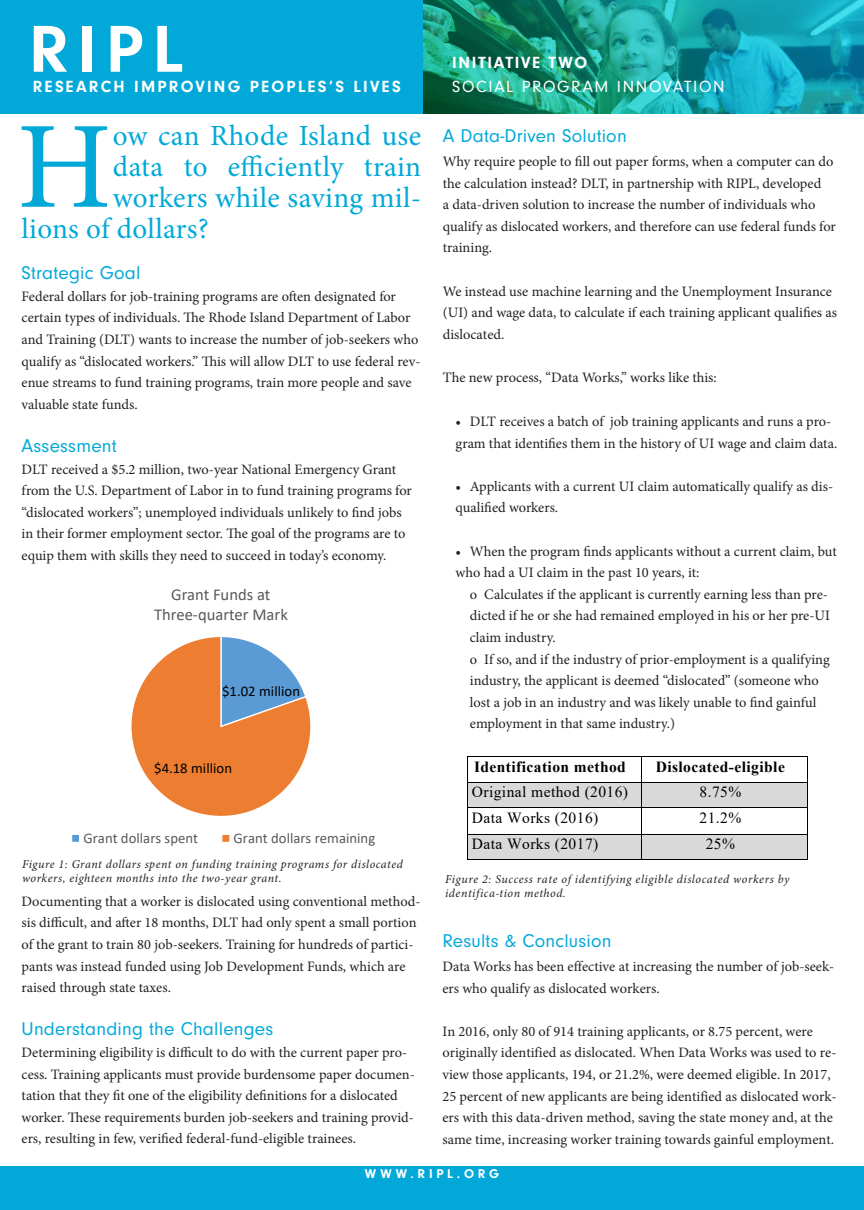
<style>
.page{position:relative;width:864px;height:1210px;background:#fff}
.page>*{position:absolute;margin:0;border:0;box-sizing:border-box;transform-origin:0 0}
.t1{font:123.72px "Minion Pro";color:#02a9d8}
.t2{font:700 68.68px "Neuzeit Gro";color:#fff}
.t3{font:29.2px "Minion Pro";letter-spacing:.01em;color:#02a9d8}
.t4{font:19.2px "Neuzeit Gro";letter-spacing:.01em;color:#02a9d8}
.t5{font:700 16.8px "Neuzeit Gro";letter-spacing:.13em;color:#fff}
.t6{font:16.8px "Neuzeit Gro";letter-spacing:.1em;color:#fff}
.t7{font:700 16.8px "Neuzeit Gro";letter-spacing:.1em;color:#fff}
.t8{font:16.6px/20.2px "Calibri";color:#595959;text-align:center}
.t9{font:15.48px "Times New Roman";letter-spacing:.025em;color:#000}
.t10{font:700 15.48px "Times New Roman";letter-spacing:.025em;color:#000}
.t11{font:14.72px "Calibri";color:#595959}
.t12{font:14.72px "Calibri";letter-spacing:.005em;color:#000}
.t13{font:14.4px/21.6px "Minion Pro";color:#231f20}
.t14{font:700 13.2px "Neuzeit Gro";letter-spacing:.28em;color:#fff}
.t15{font:italic 12px/14.4px "Minion Pro";letter-spacing:.045em;color:#231f20}
.t16{font:11.08px "Times New Roman";color:#000}
</style>
<div class="page">
<div style="left:0;top:0;width:423px;height:114px;background:#02a9d8"></div>
<img style="left:423px;top:0;width:441px;height:114px">
<div style="left:0;top:1166px;width:864px;height:44px;background:#02a9d8"></div>
<svg style="left:72px;top:637px;width:239px;height:206px"></svg>
<hr style="left:467px;top:756px;width:174px;height:1px;background:#000">
<hr style="left:642px;top:756px;width:166px;height:1px;background:#000">
<div style="left:467px;top:783px;width:174px;height:25px;background:#d9d9d9"></div>
<div style="left:642px;top:783px;width:166px;height:25px;background:#d9d9d9"></div>
<hr style="left:467px;top:782px;width:174px;height:1px;background:#000">
<hr style="left:642px;top:782px;width:166px;height:1px;background:#000">
<hr style="left:467px;top:808px;width:174px;height:1px;background:#000">
<hr style="left:642px;top:808px;width:166px;height:1px;background:#000">
<div style="left:467px;top:834px;width:174px;height:25px;background:#d9d9d9"></div>
<div style="left:642px;top:834px;width:166px;height:25px;background:#d9d9d9"></div>
<hr style="left:467px;top:834px;width:174px;height:1px;background:#000">
<hr style="left:642px;top:834px;width:166px;height:1px;background:#000">
<svg style="left:467px;top:757px;width:1px;height:102px"></svg>
<hr style="left:467px;top:859px;width:174px;height:1px;background:#000">
<svg style="left:641px;top:756px;width:1px;height:104px"></svg>
<hr style="left:642px;top:859px;width:166px;height:1px;background:#000">
<h2 class="t2" style="left:29px;top:11px;width:156px">RIPL</h2>
<p class="t5" style="left:33px;top:77px;width:370px">RESEARCH IMPROVING PEOPLES’S LIVES</p>
<p class="t1" style="left:17px;top:84px;width:96px">H</p>
<p class="t3" style="left:113px;top:116px;width:310px">ow can Rhode Island use</p>
<p class="t3" style="left:113px;top:147px;width:310px">data to efficiently train</p>
<p class="t3" style="left:113px;top:178px;width:310px">workers while saving mil-</p>
<p class="t3" style="left:22px;top:209px;width:189px">lions of dollars?</p>
<p class="t4" style="left:22px;top:262px;width:120px">Strategic Goal</p>
<p class="t13" style="left:22px;top:285px;width:400px">Federal dollars for job-training programs are often designated for certain types of individuals. The Rhode Island Department of Labor and Training (DLT) wants to increase the number of job-seekers who qualify as “dislocated workers.” This will allow DLT to use federal rev&shy;enue streams to fund training programs, train more people and save valuable state funds.</p>
<p class="t4" style="left:22px;top:435px;width:97px">Assessment</p>
<p class="t13" style="left:22px;top:458px;width:392px">DLT received a $5.2 million, two-year National Emergency Grant from the U.S. Department of Labor in to fund training programs for “dislocated workers”; unemployed individuals unlikely to find jobs in their former employment sector. The goal of the programs are to equip them with skills they need to succeed in today’s economy.</p>
<p class="t8" style="left:154px;top:584px;width:135px">Grant Funds at<br>Three-quarter Mark</p>
<p class="t12" style="left:222px;top:680px;width:79px">$1.02 million</p>
<p class="t12" style="left:154px;top:758px;width:79px">$4.18 million</p>
<p class="t11" style="left:83px;top:827px;width:116px">Grant dollars spent</p>
<p class="t11" style="left:234px;top:827px;width:143px">Grant dollars remaining</p>
<p class="t15" style="left:22px;top:856px;width:382px">Figure 1: Grant dollars spent on funding training programs for dislocated workers, eighteen months into the two-year grant.</p>
<p class="t13" style="left:22px;top:890px;width:400px">Documenting that a worker is dislocated using conventional method&shy;sis difficult, and after 18 months, DLT had only spent a small portion of the grant to train 80 job-seekers. Training for hundreds of partici&shy;pants was instead funded using Job Development Funds, which are raised through state taxes.</p>
<p class="t4" style="left:22px;top:1018px;width:253px">Understanding the Challenges</p>
<p class="t13" style="left:22px;top:1041px;width:395px">Determining eligibility is difficult to do with the current paper pro&shy;cess. Training applicants must provide burdensome paper documen&shy;tation that they fit one of the eligibility definitions for a dislocated worker. These requirements burden job-seekers and training provid&shy;ers, resulting in few, verified federal-fund-eligible trainees.</p>
<p class="t16" style="left:21px;top:977px;width:69px">Figure 2, Table</p>
<p class="t7" style="left:452px;top:53px;width:137px">INITIATIVE TWO</p>
<p class="t6" style="left:452px;top:77px;width:274px">SOCIAL PROGRAM INNOVATION</p>
<p class="t4" style="left:443px;top:126px;width:185px">A Data-Driven Solution</p>
<p class="t13" style="left:443px;top:151px;width:395px">Why require people to fill out paper forms, when a computer can do the calculation instead? DLT, in partnership with RIPL, developed<br>a data-driven solution to increase the number of individuals who qualify as dislocated workers, and therefore can use federal funds for training.</p>
<p class="t13" style="left:443px;top:280px;width:396px">We instead use machine learning and the Unemployment Insurance (UI) and wage data, to calculate if each training applicant qualifies as dislocated.</p>
<p class="t13" style="left:443px;top:367px;width:276px">The new process, “Data Works,” works like this:</p>
<p class="t13" style="left:456px;top:410px;width:383px">• DLT receives a batch of job training applicants and runs a pro&shy;gram that identifies them in the history of UI wage and claim data.</p>
<p class="t13" style="left:456px;top:475px;width:379px">• Applicants with a current UI claim automatically qualify as dis&shy;qualified workers.</p>
<p class="t13" style="left:456px;top:540px;width:383px">• When the program finds applicants without a current claim, but who had a UI claim in the past 10 years, it:</p>
<p class="t13" style="left:470px;top:583px;width:362px">o Calculates if the applicant is currently earning less than pre&shy;dicted if he or she had remained employed in his or her pre-UI claim industry.</p>
<p class="t13" style="left:470px;top:648px;width:361px">o If so, and if the industry of prior-employment is a qualifying industry, the applicant is deemed “dislocated” (someone who lost a job in an industry and was likely unable to find gainful employment in that same industry.)</p>
<p class="t10" style="left:474px;top:755px;width:153px">Identification method</p>
<p class="t10" style="left:656px;top:755px;width:131px">Dislocated-eligible</p>
<p class="t9" style="left:472px;top:781px;width:158px">Original method (2016)</p>
<p class="t9" style="left:700px;top:781px;width:43px">8.75%</p>
<p class="t9" style="left:472px;top:807px;width:128px">Data Works (2016)</p>
<p class="t9" style="left:700px;top:807px;width:43px">21.2%</p>
<p class="t9" style="left:472px;top:833px;width:128px">Data Works (2017)</p>
<p class="t9" style="left:706px;top:833px;width:31px">25%</p>
<p class="t15" style="left:445px;top:872px;width:346px">Figure 2: Success rate of identifying eligible dislocated workers by identifica-tion method.</p>
<p class="t4" style="left:442px;top:930px;width:171px">Results &amp; Conclusion</p>
<p class="t13" style="left:442px;top:955px;width:393px">Data Works has been effective at increasing the number of job-seek&shy;ers who qualify as dislocated workers.</p>
<p class="t13" style="left:442px;top:1020px;width:396px">In 2016, only 80 of 914 training applicants, or 8.75 percent, were originally identified as dislocated. When Data Works was used to re&shy;view those applicants, 194, or 21.2%, were deemed eligible. In 2017, 25 percent of new applicants are being identified as dislocated work&shy;ers with this data-driven method, saving the state money and, at the same time, increasing worker training towards gainful employment.</p>
<p class="t14" style="left:365px;top:1166px;width:136px">WWW.RIPL.ORG</p>
</div>
